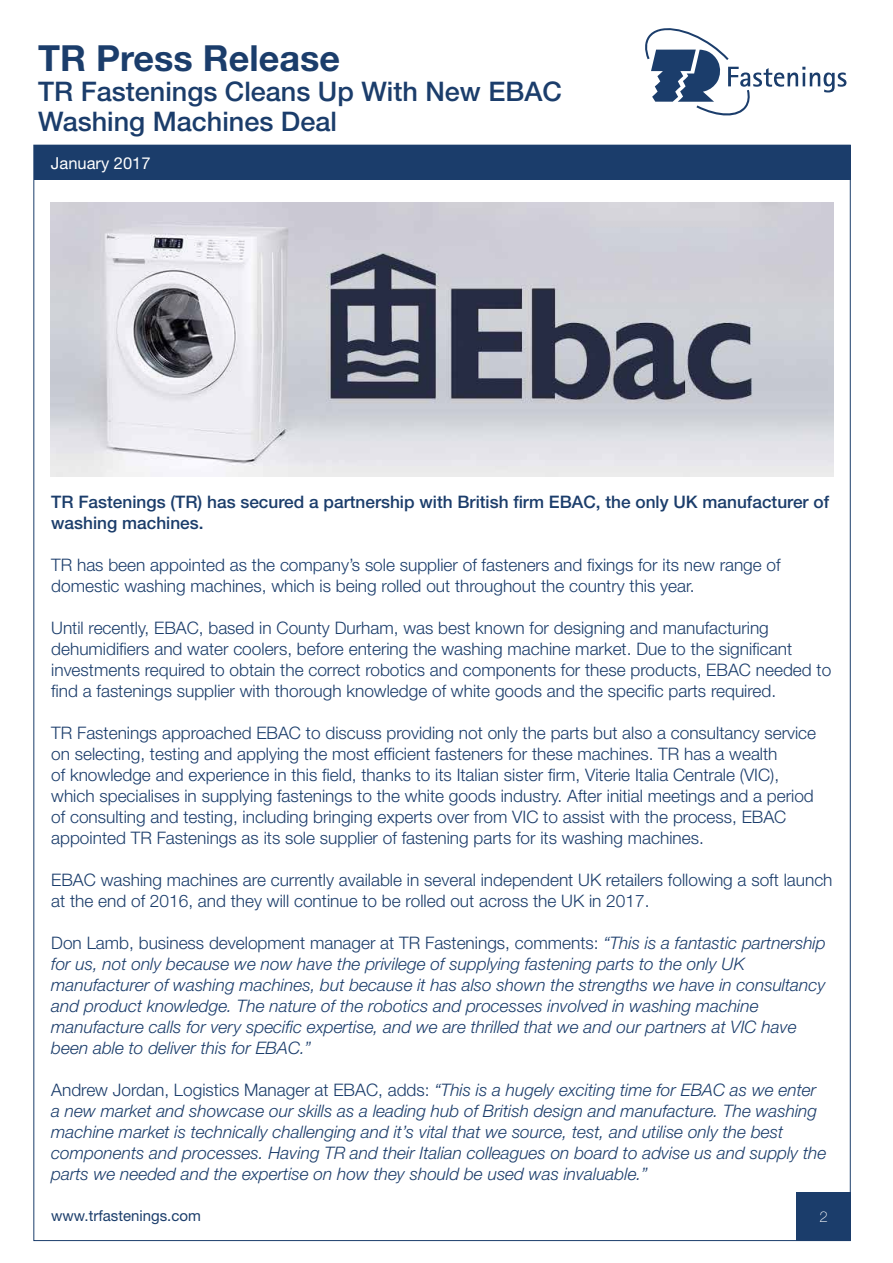
<style>
.page{position:relative;width:893px;height:1263px;background:#fff}
.page>*{position:absolute;margin:0;border:0;box-sizing:border-box;transform-origin:0 0}
.t1{font:700 36px "Helvetica Neue LT Std";color:#1b3d6b}
.t2{font:500 27px/30px "Helvetica Neue LT Std";color:#1b3d6b}
.t3{font:300 17.25px/21px "Helvetica Neue LT Std";color:#1b3d6b}
.t4{font:italic 300 17.25px/21px "Helvetica Neue LT Std";color:#1b3d6b}
.t5{font:500 17.25px/21px "Helvetica Neue LT Std";color:#1b3d6b}
.t6{font:16.5px "Helvetica Neue LT Std";color:#fff}
.t7{font:15px "Helvetica Neue LT Std";color:#1b3d6b}
.t8{font:100 15px "Helvetica Neue LT Std";color:#fff}
.s1{font-style:normal}
</style>
<div class="page">
<div style="left:796px;top:1192px;width:55px;height:49px;background:#1b3d6b"></div>
<div style="left:34px;top:145px;width:816px;height:35px;background:#1b3d6b"></div>
<svg style="left:645px;top:28px;width:201px;height:88px"></svg>
<img style="left:51px;top:203px;width:782px;height:274px">
<h1 class="t1" style="left:38px;top:36px;width:303px">TR Press Release</h1>
<h2 class="t2" style="left:38px;top:76px;width:525px">TR Fastenings Cleans Up With New EBAC<br>Washing Machines Deal</h2>
<p class="t6" style="left:51px;top:153px;width:101px">January 2017</p>
<p class="t5" style="left:51px;top:491px;width:779px">TR Fastenings (TR) has secured a partnership with British firm EBAC, the only UK manufacturer of washing machines.</p>
<p class="t3" style="left:51px;top:554px;width:731px">TR has been appointed as the company’s sole supplier of fasteners and fixings for its new range of domestic washing machines, which is being rolled out throughout the country this year.</p>
<p class="t3" style="left:51px;top:617px;width:781px">Until recently, EBAC, based in County Durham, was best known for designing and manufacturing dehumidifiers and water coolers, before entering the washing machine market. Due to the significant investments required to obtain the correct robotics and components for these products, EBAC needed to find a fastenings supplier with thorough knowledge of white goods and the specific parts required.</p>
<p class="t3" style="left:51px;top:722px;width:766px">TR Fastenings approached EBAC to discuss providing not only the parts but also a consultancy service on selecting, testing and applying the most efficient fasteners for these machines. TR has a wealth<br>of knowledge and experience in this field, thanks to its Italian sister firm, Viterie Italia Centrale (VIC), which specialises in supplying fastenings to the white goods industry. After initial meetings and a period of consulting and testing, including bringing experts over from VIC to assist with the process, EBAC appointed TR Fastenings as its sole supplier of fastening parts for its washing machines.</p>
<p class="t3" style="left:51px;top:869px;width:783px">EBAC washing machines are currently available in several independent UK retailers following a soft launch at the end of 2016, and they will continue to be rolled out across the UK in 2017.</p>
<p class="t4" style="left:51px;top:932px;width:776px"><span class="s1">Don Lamb, business development manager at TR Fastenings, comments:</span> “This is a fantastic partnership for us, not only because we now have the privilege of supplying fastening parts to the only UK manufacturer of washing machines, but because it has also shown the strengths we have in consultancy and product knowledge. The nature of the robotics and processes involved in washing machine manufacture calls for very specific expertise, and we are thrilled that we and our partners at VIC have been able to deliver this for EBAC.”</p>
<p class="t4" style="left:51px;top:1079px;width:777px"><span class="s1">Andrew Jordan, Logistics Manager at EBAC, adds:</span> “This is a hugely exciting time for EBAC as we enter a new market and showcase our skills as a leading hub of British design and manufacture. The washing machine market is technically challenging and it’s vital that we source, test, and utilise only the best components and processes. Having TR and their Italian colleagues on board to advise us and supply the parts we needed and the expertise on how they should be used was invaluable.”</p>
<p class="t7" style="left:51px;top:1207px;width:151px">www.trfastenings.com</p>
<p class="t8" style="left:820px;top:1208px;width:10px">2</p>
</div>
